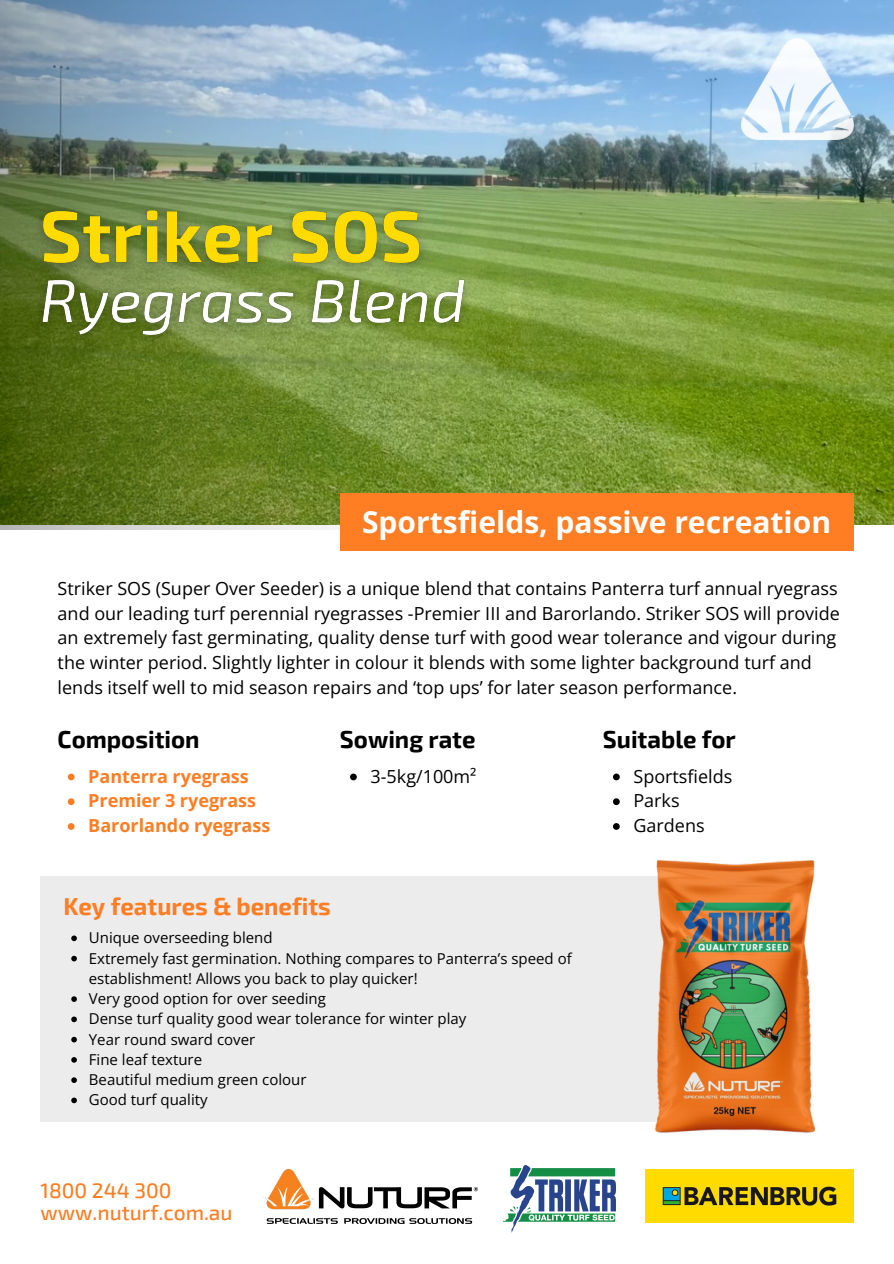
<style>
.page{position:relative;width:894px;height:1264px;background:#fff}
.page>*{position:absolute;margin:0;border:0;box-sizing:border-box;transform-origin:0 0}
.t1{font:700 30px "Open Sans";color:#fff}
.t2{font:700 24px "Exo 2";color:#000}
.t3{font:700 24px "Exo 2";color:#ff7d23}
.t4{font:500 21px "Exo 2";color:#ff7d23}
.t5{font:18px/24.8px "Open Sans";color:#000}
.t6{font:700 18px "Open Sans";color:#ff7d23}
.t7{font:15px/20.2px "Open Sans";color:#000}
</style>
<div class="page">
<img style="left:525px;top:0;width:368px;height:524px">
<img style="left:0;top:0;width:525px;height:530px">
<div style="left:340px;top:493px;width:512px;height:58px;background:#ff7d23"></div>
<div style="left:41px;top:876px;width:693px;height:245px;background:#ececec"></div>
<img style="left:741px;top:39px;width:112px;height:101px">
<img style="left:645px;top:1169px;width:208px;height:53px">
<img style="left:263px;top:1169px;width:214px;height:54px">
<img style="left:503px;top:1165px;width:112px;height:67px">
<img style="left:612px;top:860px;width:204px;height:273px">
<svg style="left:71px;top:935px;width:6px;height:6px"></svg>
<svg style="left:71px;top:955px;width:6px;height:6px"></svg>
<svg style="left:71px;top:996px;width:6px;height:5px"></svg>
<svg style="left:71px;top:1016px;width:6px;height:6px"></svg>
<svg style="left:71px;top:1036px;width:6px;height:6px"></svg>
<svg style="left:71px;top:1057px;width:6px;height:5px"></svg>
<svg style="left:71px;top:1077px;width:6px;height:5px"></svg>
<svg style="left:71px;top:1097px;width:6px;height:6px"></svg>
<svg style="left:68px;top:773px;width:6px;height:7px"></svg>
<svg style="left:68px;top:798px;width:6px;height:7px"></svg>
<svg style="left:68px;top:823px;width:6px;height:6px"></svg>
<svg style="left:350px;top:773px;width:7px;height:7px"></svg>
<img style="left:24px;top:189px;width:414px;height:95px">
<img style="left:27px;top:262px;width:452px;height:91px">
<svg style="left:613px;top:773px;width:6px;height:7px"></svg>
<svg style="left:613px;top:798px;width:6px;height:7px"></svg>
<svg style="left:613px;top:823px;width:6px;height:6px"></svg>
<p class="t1" style="left:362px;top:500px;width:470px">Sportsfields, passive recreation</p>
<p class="t5" style="left:58px;top:575px;width:783px">Striker SOS (Super Over Seeder) is a unique blend that contains Panterra turf annual ryegrass and our leading turf perennial ryegrasses -Premier III and Barorlando. Striker SOS will provide an extremely fast germinating, quality dense turf with good wear tolerance and vigour during the winter period. Slightly lighter in colour it blends with some lighter background turf and lends itself well to mid season repairs and ‘top ups’ for later season performance.</p>
<p class="t2" style="left:58px;top:723px;width:143px">Composition</p>
<p class="t6" style="left:88px;top:763px;width:162px">Panterra ryegrass</p>
<p class="t6" style="left:88px;top:788px;width:169px">Premier 3 ryegrass</p>
<p class="t6" style="left:88px;top:812px;width:183px">Barorlando ryegrass</p>
<p class="t2" style="left:340px;top:723px;width:137px">Sowing rate</p>
<p class="t5" style="left:370px;top:763px;width:107px">3-5kg/100m²</p>
<p class="t3" style="left:63px;top:890px;width:269px">Key features &amp; benefits</p>
<p class="t7" style="left:89px;top:927px;width:185px">Unique overseeding blend</p>
<p class="t7" style="left:89px;top:947px;width:484px">Extremely fast germination. Nothing compares to Panterra’s speed of establishment! Allows you back to play quicker!</p>
<p class="t7" style="left:89px;top:988px;width:238px">Very good option for over seeding</p>
<p class="t7" style="left:89px;top:1008px;width:379px">Dense turf quality good wear tolerance for winter play</p>
<p class="t7" style="left:89px;top:1028px;width:168px">Year round sward cover</p>
<p class="t7" style="left:89px;top:1048px;width:115px">Fine leaf texture</p>
<p class="t7" style="left:89px;top:1069px;width:219px">Beautiful medium green colour</p>
<p class="t7" style="left:89px;top:1089px;width:120px">Good turf quality</p>
<p class="t4" style="left:41px;top:1177px;width:132px">1800 244 300</p>
<p class="t4" style="left:41px;top:1198px;width:193px">www.nuturf.com.au</p>
<p class="t2" style="left:602px;top:723px;width:134px">Suitable for</p>
<p class="t5" style="left:633px;top:763px;width:100px">Sportsfields</p>
<p class="t5" style="left:633px;top:788px;width:48px">Parks</p>
<p class="t5" style="left:633px;top:812px;width:73px">Gardens</p>
</div>
